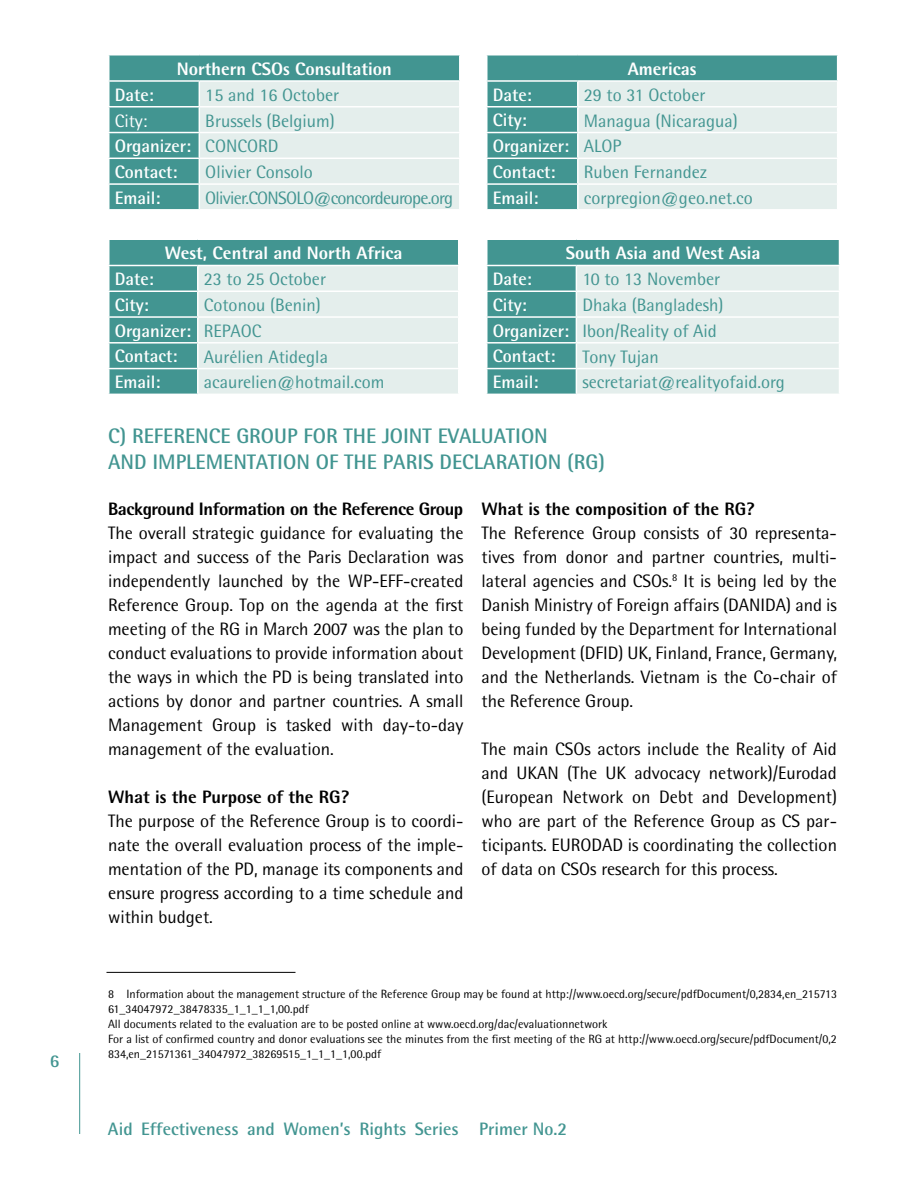
<style>
.page{position:relative;width:918px;height:1188px;background:#fff}
.page>*{position:absolute;margin:0;border:0;box-sizing:border-box;transform-origin:0 0}
.t1{font:700 21px "Rotis Semi Sans";color:#429591}
.t2{font:18px/24px "Rotis Semi Sans";color:#000;text-align:justify}
.t3{font:18px/25.7px "Rotis Semi Sans";color:#429591}
.t4{font:800 18px "Rotis Semi Sans";color:#fff}
.t5{font:700 18px "Rotis Semi Sans";color:#fff}
.t6{font:800 18px "Rotis Semi Sans";color:#000}
.t7{font:700 18px "Rotis Semi Sans";color:#429591}
.t8{font:800 18px "Rotis Semi Sans";letter-spacing:-.025em;color:#000}
.t9{font:18px "Rotis Semi Sans";letter-spacing:-.04em;color:#429591}
.t10{font:18px "Rotis Semi Sans";color:#fff}
.t11{font:12px/15px "Rotis Semi Sans";color:#000}
.s1{font-weight:700;color:#fff}
</style>
<div class="page">
<hr style="left:79px;top:1053px;width:1px;height:81px;background:#429591">
<hr style="left:106px;top:972px;width:190px;height:1px;background:#000">
<div style="left:110px;top:56px;width:349px;height:153px;background:#429591"></div>
<hr style="left:108px;top:80px;width:91px;height:2px;background:#fff">
<hr style="left:199px;top:80px;width:262px;height:2px;background:#fff">
<hr style="left:108px;top:106px;width:91px;height:2px;background:#fff">
<hr style="left:108px;top:132px;width:91px;height:1px;background:#fff">
<hr style="left:108px;top:158px;width:91px;height:1px;background:#fff">
<hr style="left:108px;top:183px;width:91px;height:2px;background:#fff">
<svg style="left:199px;top:81px;width:260px;height:128px;background:#e5efed"></svg>
<div style="left:110px;top:240px;width:88px;height:154px;background:#429591"></div>
<hr style="left:108px;top:265px;width:90px;height:1px;background:#fff">
<hr style="left:197px;top:266px;width:2px;height:25px;background:#fff">
<hr style="left:108px;top:291px;width:90px;height:1px;background:#fff">
<hr style="left:197px;top:292px;width:2px;height:24px;background:#fff">
<hr style="left:108px;top:316px;width:90px;height:2px;background:#fff">
<hr style="left:197px;top:318px;width:2px;height:24px;background:#fff">
<hr style="left:108px;top:342px;width:90px;height:2px;background:#fff">
<hr style="left:197px;top:344px;width:2px;height:24px;background:#fff">
<hr style="left:108px;top:368px;width:90px;height:1px;background:#fff">
<hr style="left:197px;top:369px;width:2px;height:25px;background:#fff">
<svg style="left:198px;top:240px;width:261px;height:154px;background:#cbe0de"></svg>
<div style="left:488px;top:56px;width:90px;height:153px;background:#429591"></div>
<hr style="left:486px;top:80px;width:92px;height:2px;background:#fff">
<hr style="left:577px;top:82px;width:2px;height:24px;background:#fff">
<hr style="left:486px;top:106px;width:92px;height:2px;background:#fff">
<hr style="left:577px;top:108px;width:2px;height:24px;background:#fff">
<hr style="left:486px;top:132px;width:92px;height:1px;background:#fff">
<hr style="left:577px;top:133px;width:2px;height:25px;background:#fff">
<hr style="left:486px;top:158px;width:92px;height:1px;background:#fff">
<hr style="left:577px;top:159px;width:2px;height:24px;background:#fff">
<hr style="left:486px;top:183px;width:92px;height:2px;background:#fff">
<hr style="left:577px;top:185px;width:2px;height:24px;background:#fff">
<svg style="left:578px;top:55px;width:260px;height:154px;background:#cbe0de"></svg>
<div style="left:488px;top:240px;width:88px;height:154px;background:#429591"></div>
<hr style="left:486px;top:265px;width:90px;height:1px;background:#fff">
<hr style="left:486px;top:291px;width:90px;height:1px;background:#fff">
<hr style="left:486px;top:316px;width:90px;height:2px;background:#fff">
<hr style="left:486px;top:342px;width:90px;height:2px;background:#fff">
<hr style="left:486px;top:368px;width:90px;height:1px;background:#fff">
<svg style="left:576px;top:240px;width:264px;height:154px;background:#cbe0de"></svg>
<p class="t7" style="left:50px;top:1049px;width:11px">6</p>
<p class="t4" style="left:177px;top:57px;width:216px">Northern CSOs Consultation</p>
<p class="t4" style="left:628px;top:57px;width:70px">Americas</p>
<p class="t5" style="left:115px;top:83px;width:41px">Date:</p>
<p class="t3" style="left:205px;top:82px;width:135px">15 and 16 October</p>
<p class="t10" style="left:115px;top:110px;width:34px">City:</p>
<p class="t3" style="left:115px;top:107px;width:222px;text-indent:91px">Brussels (Belgium)<br><span class="s1">Organizer:</span> CONCORD<br><span class="s1">Contact:</span></p>
<p class="t3" style="left:205px;top:159px;width:109px">Olivier Consolo</p>
<p class="t5" style="left:493px;top:83px;width:41px">Date:</p>
<p class="t3" style="left:584px;top:82px;width:123px">29 to 31 October</p>
<p class="t5" style="left:493px;top:109px;width:36px">City:</p>
<p class="t3" style="left:493px;top:107px;width:247px;text-indent:91px">Managua (Nicaragua)<br><span class="s1">Organizer:</span> ALOP<br><span class="s1">Contact:</span></p>
<p class="t3" style="left:584px;top:159px;width:125px">Ruben Fernandez</p>
<p class="t5" style="left:115px;top:187px;width:47px">Email:</p>
<p class="t9" style="left:205px;top:187px;width:249px">Olivier.CONSOLO@concordeurope.org</p>
<p class="t4" style="left:165px;top:242px;width:239px">West, Central and North Africa</p>
<p class="t5" style="left:115px;top:268px;width:41px">Date:</p>
<p class="t3" style="left:204px;top:266px;width:124px">23 to 25 October</p>
<p class="t5" style="left:115px;top:294px;width:36px">City:</p>
<p class="t3" style="left:115px;top:292px;width:208px;text-indent:89px">Cotonou (Benin)<br><span class="s1">Organizer:</span> REPAOC<br><span class="s1">Contact:</span></p>
<p class="t3" style="left:204px;top:344px;width:126px">Aurélien Atidegla</p>
<p class="t5" style="left:493px;top:187px;width:47px">Email:</p>
<p class="t3" style="left:584px;top:185px;width:170px">corpregion@geo.net.co</p>
<p class="t4" style="left:566px;top:242px;width:196px">South Asia and West Asia</p>
<p class="t5" style="left:493px;top:268px;width:41px">Date:</p>
<p class="t3" style="left:582px;top:266px;width:139px">10 to 13 November</p>
<p class="t5" style="left:493px;top:294px;width:36px">City:</p>
<p class="t3" style="left:493px;top:292px;width:232px;text-indent:90px">Dhaka (Bangladesh)<br><span class="s1">Organizer:</span> Ibon/Reality of Aid<br><span class="s1">Contact:</span></p>
<p class="t3" style="left:582px;top:344px;width:78px">Tony Tujan</p>
<p class="t5" style="left:115px;top:371px;width:47px">Email:</p>
<p class="t3" style="left:204px;top:369px;width:182px">acaurelien@hotmail.com</p>
<p class="t5" style="left:493px;top:371px;width:47px">Email:</p>
<p class="t3" style="left:582px;top:369px;width:204px">secretariat@realityofaid.org</p>
<p class="t1" style="left:108px;top:423px;width:142px">C) Reference Group</p>
<p class="t1" style="left:303px;top:423px;width:52px">for the</p>
<p class="t1" style="left:382px;top:423px;width:89px">Joi nt Evaluatio</p>
<p class="t1" style="left:534px;top:423px;width:15px">n</p>
<p class="t1" style="left:108px;top:449px;width:64px">and Impleme</p>
<p class="t1" style="left:233px;top:449px;width:25px">ntatio</p>
<p class="t1" style="left:296px;top:449px;width:60px">n of the</p>
<p class="t1" style="left:383px;top:449px;width:22px">Paris</p>
<p class="t1" style="left:440px;top:449px;width:46px">Declaratio</p>
<p class="t1" style="left:548px;top:449px;width:59px">n (RG)</p>
<p class="t8" style="left:108px;top:498px;width:357px">Background Information on the Reference Group</p>
<p class="t2" style="left:108px;top:521px;width:357px">The overall strategic guidance for evaluating the impact and success of the Paris Declaration was independently launched by the WP-EFF-created Reference Group. Top on the agenda at the first meeting of the RG in March 2007 was the plan to conduct evaluations to provide information about the ways in which the PD is being translated into actions by donor and partner countries. A small Management Group is tasked with day-to-day management of the evaluation.</p>
<p class="t6" style="left:108px;top:786px;width:243px">What is the Purpose of the RG?</p>
<p class="t2" style="left:108px;top:809px;width:357px">The purpose of the Reference Group is to coordi&shy;nate the overall evaluation process of the imple&shy;mentation of the PD, manage its components and ensure progress according to a time schedule and within budget.</p>
<p class="t6" style="left:482px;top:498px;width:275px">What is the composition of the RG?</p>
<p class="t2" style="left:481px;top:521px;width:357px">The Reference Group consists of 30 representa&shy;tives from donor and partner countries, multi&shy;lateral agencies and CSOs.<sup>8</sup> It is being led by the Danish Ministry of Foreign affairs (DANIDA) and is being funded by the Department for International Development (DFID) UK, Finland, France, Germany, and the Netherlands. Vietnam is the Co-chair of the Reference Group.</p>
<p class="t2" style="left:481px;top:737px;width:357px">The main CSOs actors include the Reality of Aid and UKAN (The UK advocacy network)/Eurodad (European Network on Debt and Development) who are part of the Reference Group as CS par&shy;ticipants. EURODAD is coordinating the collection of data on CSOs research for this process.</p>
<p class="t11" style="left:108px;top:986px;width:731px">8 Information about the management structure of the Reference Group may be found at http://www.oecd.org/secure/pdfDocument/0,2834,en_215713<br>61_34047972_38478335_1_1_1_1,00.pdf<br>All documents related to the evaluation are to be posted online at www.oecd.org/dac/evaluationnetwork<br>For a list of confirmed country and donor evaluations see the minutes from the first meeting of the RG at http://www.oecd.org/secure/pdfDocument/0,2<br>834,en_21571361_34047972_38269515_1_1_1_1,00.pdf</p>
<p class="t7" style="left:108px;top:1118px;width:461px">Aid Effectiveness and Women’s Rights Series Primer No.2</p>
</div>
